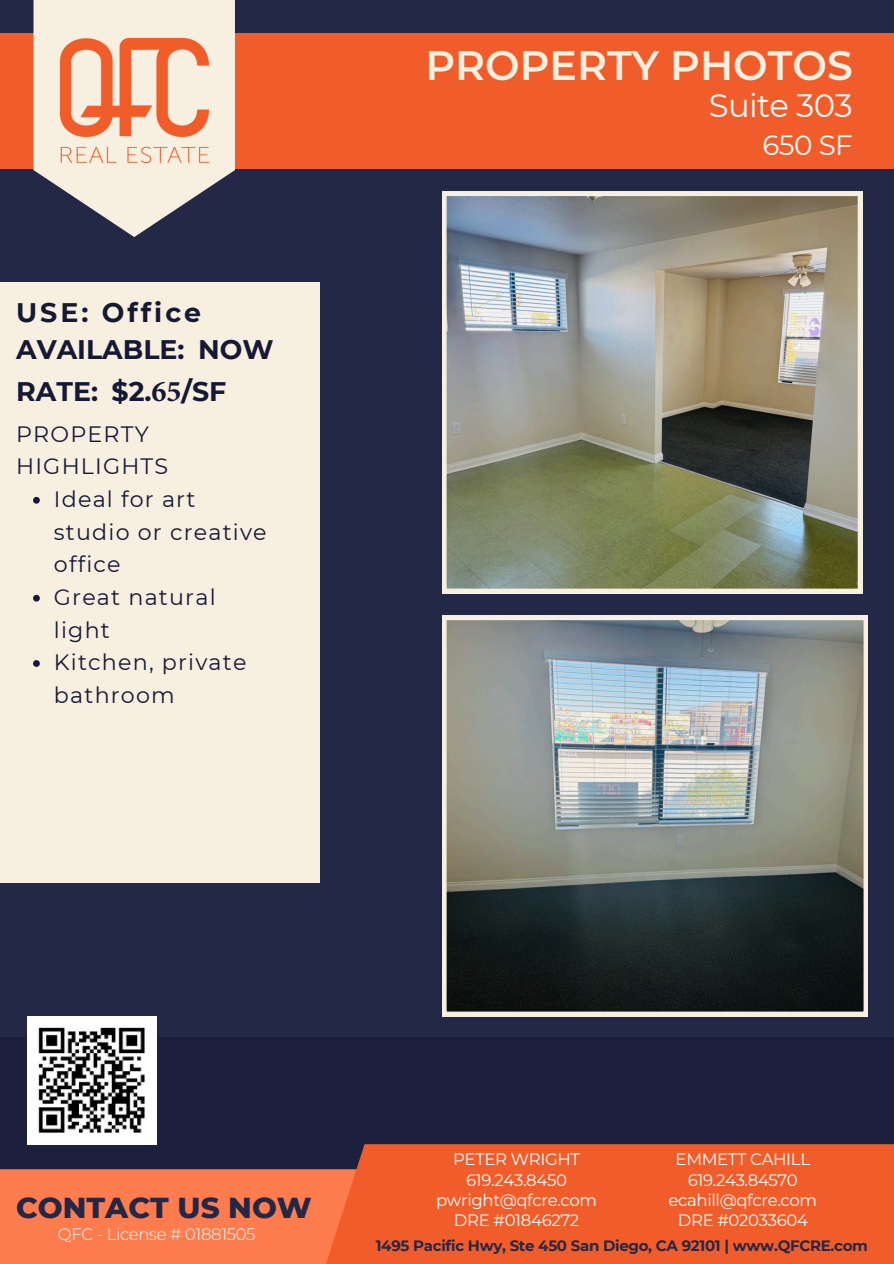
<style>
.page{position:relative;width:894px;height:1264px;background:#fff}
.page>*{position:absolute;margin:0;border:0;box-sizing:border-box;transform-origin:0 0}
.t1{font:600 40.95px "Montserrat";color:#f7efe0}
.t2{font:32.25px "Montserrat";letter-spacing:-.02em;color:#fff}
.t3{font:800 29.4px "Montserrat";color:#242847}
.t4{font:27.75px "Montserrat";color:#fff}
.t5{font:700 26.85px/36.9px "Montserrat";color:#151934}
.t6{font:22.2px/32.7px "Montserrat";letter-spacing:.055em;color:#151934}
.t7{font:16.5px/20.2px "Montserrat";letter-spacing:-.02em;color:#fff;text-align:center}
.t8{font:300 16.5px "Montserrat";letter-spacing:-.02em;color:#fff}
.t9{font:700 15px "Montserrat";letter-spacing:-.02em;color:#242847}
.s1{font-family:"Minion Pro";font-size:30px}
</style>
<div class="page">
<div style="left:0;top:0;width:893px;height:1263px;background:#242847"></div>
<div style="left:0;top:33px;width:893px;height:135px;background:#f15d2a"></div>
<svg style="left:33px;top:0;width:202px;height:237px;fill:#f7efe0"></svg>
<img style="left:60px;top:39px;width:149px;height:124px">
<div style="left:0;top:282px;width:320px;height:601px;background:#f7efe0"></div>
<div style="left:0;top:1037px;width:893px;height:225px;background:#1c203d"></div>
<div style="left:0;top:1169px;width:575px;height:94px;background:#ff7c4f"></div>
<div style="left:321px;top:1144px;width:572px;height:119px;background:#f15d2a"></div>
<img style="left:442px;top:191px;width:419px;height:402px">
<img style="left:442px;top:615px;width:425px;height:401px">
<svg style="left:33px;top:497px;width:7px;height:6px"></svg>
<svg style="left:33px;top:595px;width:7px;height:6px"></svg>
<svg style="left:33px;top:660px;width:7px;height:7px"></svg>
<img style="left:28px;top:1016px;width:128px;height:128px">
<p class="t5" style="left:16px;top:294px;width:259px">USE: Office<br>AVAILABLE: NOW</p>
<p class="t5" style="left:16px;top:373px;width:212px">RATE: $2.<span class="s1">65</span>/SF</p>
<p class="t6" style="left:16px;top:417px;width:153px">PROPERTY<br>HIGHLIGHTS</p>
<p class="t6" style="left:54px;top:483px;width:214px">Ideal for art studio or creative office</p>
<p class="t6" style="left:54px;top:580px;width:163px">Great natural light</p>
<p class="t6" style="left:54px;top:646px;width:194px">Kitchen, private bathroom</p>
<h4 class="t1" style="left:425px;top:40px;width:429px">PROPERTY PHOTOS</h4>
<h6 class="t2" style="left:708px;top:85px;width:145px">Suite 303</h6>
<h2 class="t4" style="left:762px;top:128px;width:92px">650 SF</h2>
<p class="t3" style="left:16px;top:1188px;width:297px">CONTACT US NOW</p>
<h5 class="t8" style="left:58px;top:1223px;width:199px">QFC - License # 01881505</h5>
<p class="t7" style="left:436px;top:1149px;width:162px">PETER WRIGHT<br>619.243.8450 pwright@qfcre.com<br>DRE #01846272</p>
<p class="t9" style="left:375px;top:1236px;width:493px">1495 Pacific Hwy, Ste 450 San Diego, CA 92101 | www.QFCRE.com</p>
<p class="t7" style="left:668px;top:1149px;width:150px">EMMETT CAHILL<br>619.243.84570 ecahill@qfcre.com<br>DRE #02033604</p>
</div>
